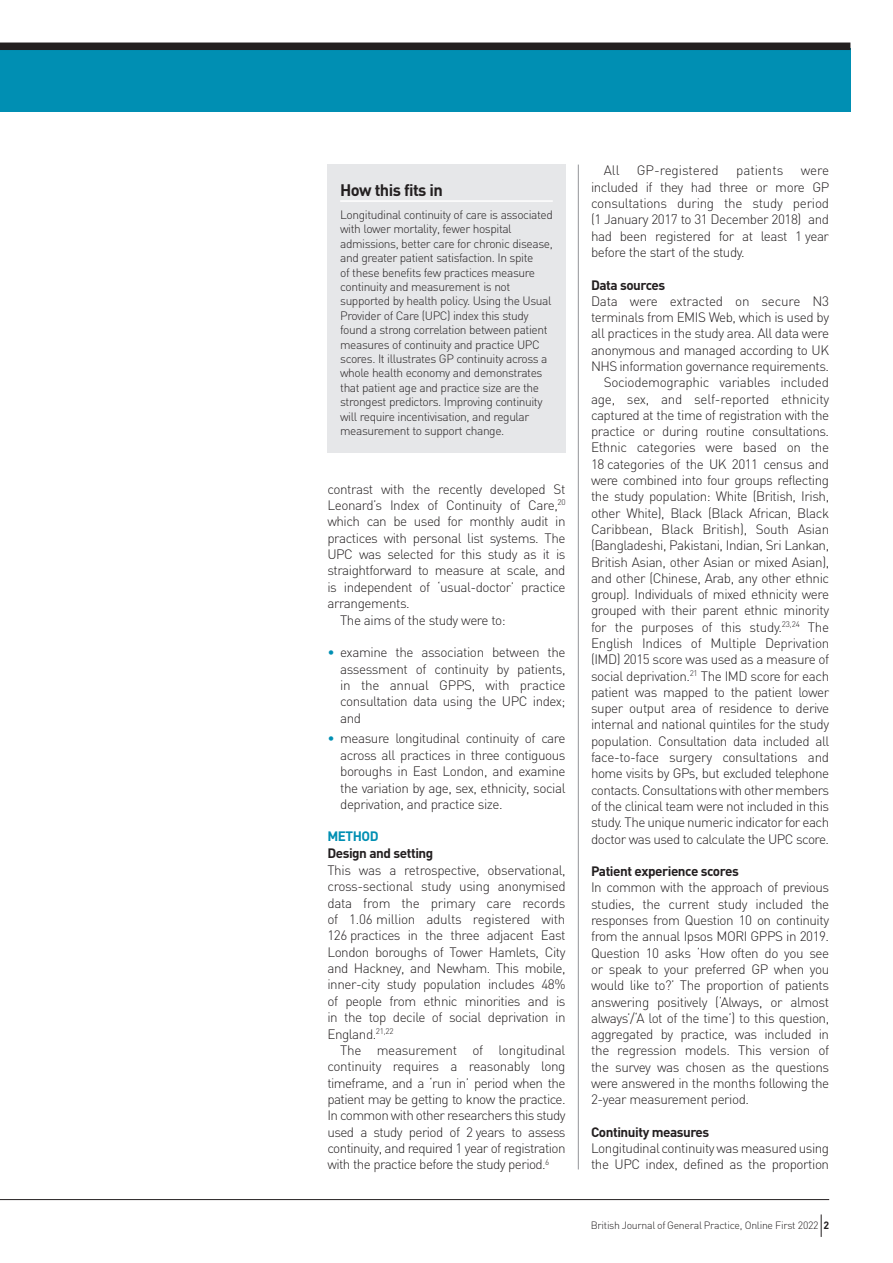
<style>
.page{position:relative;width:893px;height:1263px;background:#fff}
.page>*{position:absolute;margin:0;border:0;box-sizing:border-box;transform-origin:0 0}
.t1{font:700 16.5px "DIN";letter-spacing:-.035em;color:#231f20}
.t2{font:300 13.5px/16.4px "DIN";letter-spacing:-.035em;color:#231f20;text-align:justify}
.t3{font:700 13.5px "DIN";letter-spacing:-.035em;color:#231f20}
.t4{font:300 13.5px "DIN";letter-spacing:-.005em;color:#231f20}
.t5{font:700 13.5px "DIN";letter-spacing:-.035em;color:#008fb3}
.t6{font:300 12px/14.4px "DIN";letter-spacing:-.035em;color:#231f20}
.t7{font:300 10.5px "DIN";letter-spacing:-.025em;color:#231f20}
.s1{color:#008fb3}
.s2{font-weight:700}
</style>
<div class="page">
<div style="left:0;top:48px;width:850px;height:63px;background:#008fb3"></div>
<div style="left:0;top:43px;width:850px;height:7px;background:#231f20"></div>
<hr style="left:578px;top:165px;width:1px;height:1004px;background:#939598">
<hr style="left:0;top:1199px;width:829px;height:1px;background:#231f20">
<svg style="left:821px;top:1214px;width:1px;height:23px"></svg>
<div style="left:327px;top:165px;width:239px;height:288px;background:#e6e7e9"></div>
<hr style="left:340px;top:200px;width:213px;height:2px;background:#fff">
<p class="t1" style="left:340px;top:179px;width:104px">How this fits in</p>
<p class="t6" style="left:340px;top:207px;width:214px">Longitudinal continuity of care is associated with lower mortality, fewer hospital admissions, better care for chronic disease, and greater patient satisfaction. In spite<br>of these benefits few practices measure continuity and measurement is not supported by health policy. Using the Usual Provider of Care (UPC) index this study found a strong correlation between patient measures of continuity and practice UPC scores. It illustrates GP continuity across a whole health economy and demonstrates that patient age and practice size are the strongest predictors. Improving continuity will require incentivisation, and regular measurement to support change.</p>
<p class="t2" style="left:327px;top:480px;width:239px">contrast with the recently developed St</p>
<p class="t2" style="left:327px;top:497px;width:240px">Leonard’s Index of Continuity of Care,<sup>20</sup></p>
<p class="t2" style="left:327px;top:513px;width:240px">which can be used for monthly audit in</p>
<p class="t2" style="left:327px;top:529px;width:240px">practices with personal list systems. The</p>
<p class="t2" style="left:327px;top:546px;width:240px">UPC was selected for this study as it is</p>
<p class="t2" style="left:327px;top:562px;width:240px">straightforward to measure at scale, and</p>
<p class="t2" style="left:327px;top:579px;width:240px">is independent of ‘usual-doctor’ practice</p>
<p class="t2" style="left:327px;top:595px;width:84px">arrangements.</p>
<p class="t2" style="left:340px;top:611px;width:167px">The aims of the study were to:</p>
<p class="t2" style="left:340px;top:644px;width:227px;text-indent:-13px"><span class="s1">•</span> examine the association between the assessment of continuity by patients, in the annual GPPS, with practice consultation data using the UPC index; and</p>
<p class="t2" style="left:340px;top:730px;width:227px;text-indent:-13px"><span class="s1">•</span> measure longitudinal continuity of care across all practices in three contiguous boroughs in East London, and examine the variation by age, sex, ethnicity, social deprivation, and practice size.</p>
<p class="t5" style="left:327px;top:827px;width:53px">METHOD</p>
<p class="t3" style="left:327px;top:845px;width:107px">Design and setting</p>
<p class="t2" style="left:327px;top:861px;width:240px">This was a retrospective, observational, cross-sectional study using anonymised data from the primary care records of 1.06 million adults registered with 126 practices in the three adjacent East London boroughs of Tower Hamlets, City and Hackney, and Newham. This mobile, inner-city study population includes 48% of people from ethnic minorities and is in the top decile of social deprivation in England.<sup>21,22</sup></p>
<p class="t2" style="left:327px;top:1042px;width:240px;text-indent:13px">The measurement of longitudinal continuity requires a reasonably long timeframe, and a ‘run in’ period when the patient may be getting to know the practice.<br>In common with other researchers this study used a study period of 2 years to assess continuity, and required 1 year of registration with the practice before the study period.<sup>6</sup></p>
<p class="t2" style="left:604px;top:162px;width:17px">All</p>
<p class="t4" style="left:637px;top:162px;width:84px">GP-registered</p>
<p class="t4" style="left:736px;top:162px;width:49px">patients</p>
<p class="t2" style="left:591px;top:162px;width:240px;text-indent:210px">were included if they had three or more GP consultations during the study period (1 January 2017 to 31 December 2018) and had been registered for at least 1 year before the start of the study.</p>
<p class="t3" style="left:591px;top:276px;width:76px">Data sources</p>
<p class="t2" style="left:591px;top:293px;width:240px;text-align:right">Data were extracted on secure N3 terminals from EMIS Web, which is used by all practices in the study area. All data were anonymous and managed according to UK NHS information governance requirements.<br>Sociodemographic variables included age, sex, and self-reported ethnicity captured at the time of registration with the practice or during routine consultations.<br>Ethnic categories were based on the 18 categories of the UK 2011 census and were combined into four groups reflecting the study population: White (British, Irish, other White), Black (Black African, Black Caribbean, Black British), South Asian (Bangladeshi, Pakistani, Indian, Sri Lankan, British Asian, other Asian or mixed Asian), and other (Chinese, Arab, any other ethnic group). Individuals of mixed ethnicity were grouped with their parent ethnic minority for the purposes of this study.<sup>23,24</sup> The English Indices of Multiple Deprivation (IMD) 2015 score was used as a measure of social deprivation.<sup>21</sup> The IMD score for each patient was mapped to the patient lower super output area of residence to derive internal and national quintiles for the study population. Consultation data included all face-to-face surgery consultations and home visits by GPs, but excluded telephone contacts. Consultations with other members of the clinical team were not included in this study. The unique numeric indicator for each doctor was used to calculate the UPC score.</p>
<p class="t3" style="left:591px;top:862px;width:149px">Patient experience scores</p>
<p class="t2" style="left:591px;top:879px;width:240px">In common with the approach of previous studies, the current study included the responses from Question 10 on continuity from the annual Ipsos MORI GPPS in 2019.<br>Question 10 asks ‘How often do you see or speak to your preferred GP when you would like to?’ The proportion of patients answering positively (‘Always, or almost always’/‘A lot of the time’) to this question, aggregated by practice, was included in the regression models. This version of the survey was chosen as the questions were answered in the months following the 2-year measurement period.</p>
<p class="t3" style="left:591px;top:1123px;width:120px">Continuity measures</p>
<p class="t2" style="left:591px;top:1140px;width:240px">Longitudinal continuity was measured using the UPC index, defined as the proportion</p>
<p class="t7" style="left:591px;top:1219px;width:240px">British Journal of General Practice, Online First 2022 <span class="s2">2</span></p>
</div>
